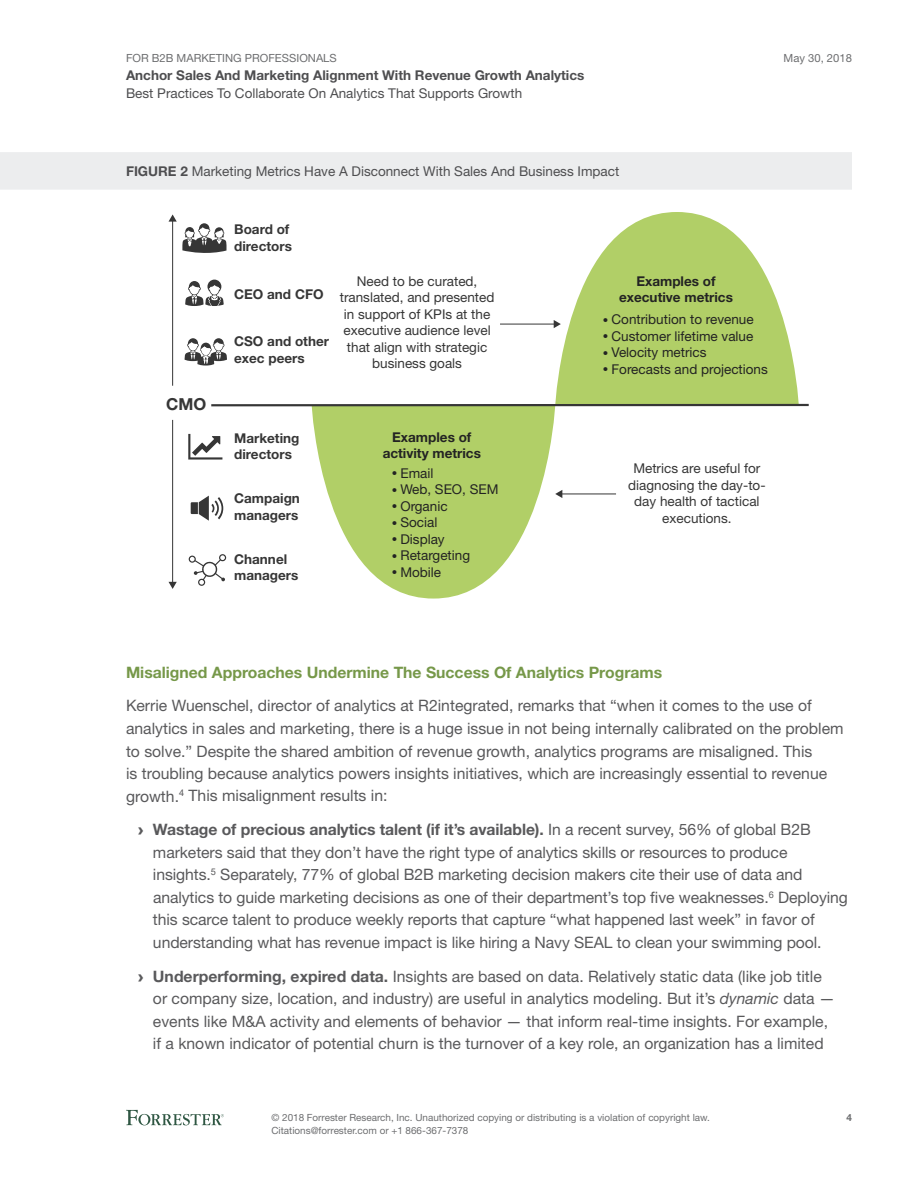
<style>
.page{position:relative;width:918px;height:1188px;background:#fff}
.page>*{position:absolute;margin:0;border:0;box-sizing:border-box;transform-origin:0 0}
.t1{font:700 16.5px "Helvetica Neue LT Std";color:#363636}
.t2{font:15.75px/22.5px "Helvetica Neue LT Std";color:#59595b}
.t3{font:700 15.75px "Helvetica Neue LT Std";color:#769849}
.t4{font:13.5px/16.5px "Helvetica Neue LT Std";color:#363636;text-align:center}
.t5{font:13.5px "Helvetica Neue LT Std";color:#232323}
.t6{font:13.5px "Helvetica Neue LT Std";color:#4e4e50}
.t7{font:700 13.5px/16.5px "Helvetica Neue LT Std";color:#363636}
.t8{font:700 13.5px "Helvetica Neue LT Std";color:#4e4e50}
.t9{font:700 13.5px/16.5px "Helvetica Neue LT Std";color:#232323;text-align:center}
.t10{font:11.25px "Helvetica Neue LT Std";color:#6d6e70}
.t11{font:9.9px/12.8px "Helvetica Neue LT Std";color:#6d6e70}
.t12{font:700 9.9px "Helvetica Neue LT Std";color:#6d6e70}
.s1{font-weight:700}
.s2{font-size:10.95px}
.s3{font-family:"Arial";font-weight:900}
.s4{font-style:italic}
</style>
<div class="page">
<svg style="left:126px;top:1110px;width:98px;height:15px"></svg>
<div style="left:0;top:152px;width:852px;height:38px;background:#ecedee"></div>
<svg style="left:312px;top:212px;width:487px;height:387px"></svg>
<hr style="left:211px;top:404px;width:598px;height:2px;background:#363636">
<hr style="left:172px;top:220px;width:1px;height:166px;background:#363636">
<hr style="left:172px;top:420px;width:1px;height:163px;background:#363636">
<svg style="left:169px;top:582px;width:8px;height:7px"></svg>
<hr style="left:500px;top:324px;width:55px;height:1px;background:#363636">
<svg style="left:554px;top:320px;width:7px;height:8px"></svg>
<hr style="left:561px;top:494px;width:55px;height:1px;background:#363636">
<svg style="left:555px;top:490px;width:7px;height:8px"></svg>
<svg style="left:169px;top:214px;width:58px;height:41px"></svg>
<svg style="left:191px;top:496px;width:32px;height:25px"></svg>
<svg style="left:189px;top:554px;width:37px;height:32px"></svg>
<svg style="left:188px;top:434px;width:34px;height:26px"></svg>
<svg style="left:185px;top:280px;width:39px;height:26px"></svg>
<svg style="left:185px;top:338px;width:42px;height:28px"></svg>
<p class="t10" style="left:126px;top:51px;width:212px">For B2B Marketing Professionals</p>
<p class="t8" style="left:126px;top:67px;width:460px">Anchor Sales And Marketing Alignment With Revenue Growth Analytics</p>
<p class="t6" style="left:126px;top:85px;width:398px">Best Practices To Collaborate On Analytics That Supports Growth</p>
<p class="t10" style="left:784px;top:51px;width:70px">May 30, 2018</p>
<p class="t6" style="left:126px;top:163px;width:495px"><span class="s1">FIGURE 2</span> Marketing Metrics Have A Disconnect With Sales And Business Impact</p>
<p class="t1" style="left:166px;top:394px;width:42px">CMO</p>
<p class="t7" style="left:234px;top:221px;width:59px">Board of directors</p>
<p class="t7" style="left:234px;top:286px;width:91px">CEO and CFO</p>
<p class="t7" style="left:234px;top:333px;width:96px">CSO and other exec peers</p>
<p class="t4" style="left:340px;top:273px;width:156px">Need to be curated, translated, and presented in support of KPIs at the executive audience level that align with strategic business goals</p>
<p class="t9" style="left:619px;top:272px;width:115px">Examples of executive metrics</p>
<p class="t5" style="left:603px;top:311px;width:152px"><span class="s2">•</span> Contribution to revenue</p>
<p class="t5" style="left:603px;top:328px;width:152px"><span class="s2">•</span> Customer lifetime value</p>
<p class="t5" style="left:603px;top:344px;width:105px"><span class="s2">•</span> Velocity metrics</p>
<p class="t5" style="left:603px;top:361px;width:166px"><span class="s2">•</span> Forecasts and projections</p>
<p class="t7" style="left:234px;top:430px;width:67px">Marketing directors</p>
<p class="t7" style="left:234px;top:490px;width:67px">Campaign managers</p>
<p class="t7" style="left:234px;top:550px;width:66px">Channel managers</p>
<p class="t9" style="left:383px;top:428px;width:100px">Examples of activity metrics</p>
<p class="t5" style="left:392px;top:465px;width:43px"><span class="s2">•</span> Email</p>
<p class="t5" style="left:392px;top:481px;width:108px"><span class="s2">•</span> Web, SEO, SEM</p>
<p class="t5" style="left:392px;top:498px;width:57px"><span class="s2">•</span> Organic</p>
<p class="t5" style="left:392px;top:514px;width:47px"><span class="s2">•</span> Social</p>
<p class="t5" style="left:392px;top:531px;width:54px"><span class="s2">•</span> Display</p>
<p class="t5" style="left:392px;top:548px;width:80px"><span class="s2">•</span> Retargeting</p>
<p class="t5" style="left:392px;top:564px;width:51px"><span class="s2">•</span> Mobile</p>
<p class="t4" style="left:628px;top:460px;width:139px">Metrics are useful for diagnosing the day-to&shy;day health of tactical executions.</p>
<p class="t3" style="left:126px;top:662px;width:538px">Misaligned Approaches Undermine The Success Of Analytics Programs</p>
<p class="t2" style="left:126px;top:694px;width:719px">Kerrie Wuenschel, director of analytics at R2integrated, remarks that “when it comes to the use of analytics in sales and marketing, there is a huge issue in not being internally calibrated on the problem to solve.” Despite the shared ambition of revenue growth, analytics programs are misaligned. This<br>is troubling because analytics powers insights initiatives, which are increasingly essential to revenue growth.<sup>4</sup> This misalignment results in:</p>
<p class="t2" style="left:153px;top:818px;width:697px;text-indent:-15px"><span class="s3">›</span> <span class="s1">Wastage of precious analytics talent (if it’s available).</span> In a recent survey, 56% of global B2B marketers said that they don’t have the right type of analytics skills or resources to produce insights.<sup>5</sup> Separately, 77% of global B2B marketing decision makers cite their use of data and analytics to guide marketing decisions as one of their department’s top five weaknesses.<sup>6</sup> Deploying this scarce talent to produce weekly reports that capture “what happened last week” in favor of understanding what has revenue impact is like hiring a Navy SEAL to clean your swimming pool.</p>
<p class="t2" style="left:153px;top:964px;width:683px;text-indent:-15px"><span class="s3">›</span> <span class="s1">Underperforming, expired data.</span> Insights are based on data. Relatively static data (like job title or company size, location, and industry) are useful in analytics modeling. But it’s <span class="s4">dynamic</span> data — events like M&amp;A activity and elements of behavior — that inform real-time insights. For example, if a known indicator of potential churn is the turnover of a key role, an organization has a limited</p>
<p class="t11" style="left:272px;top:1111px;width:440px">© 2018 Forrester Research, I nc. Unauthorized copying or distributing is a violation of copyright law.<br>Citations@forrester.com or +1 866-367-7378</p>
<p class="t12" style="left:846px;top:1112px;width:7px">4</p>
</div>
